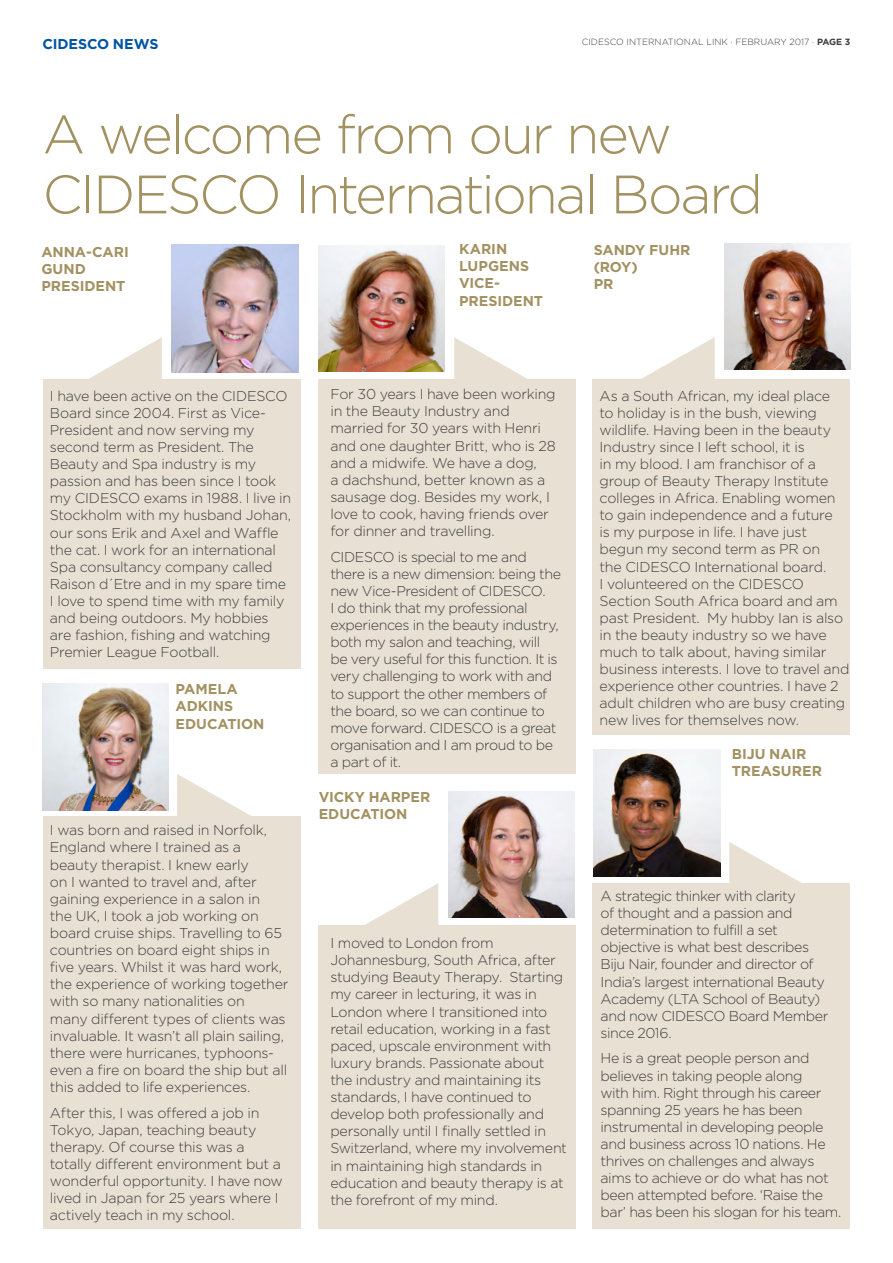
<style>
.page{position:relative;width:893px;height:1263px;background:#fff}
.page>*{position:absolute;margin:0;border:0;box-sizing:border-box;transform-origin:0 0}
.t1{font:300 54px/60px "Gotham";letter-spacing:-.04em;color:#a29161}
.t2{font:300 14.25px/17.1px "Gotham";letter-spacing:-.025em;color:#3e3e3f}
.t3{font:700 14.25px/17.1px "Gotham";letter-spacing:-.005em;color:#a29161}
.t4{font:700 14.25px "Gotham";letter-spacing:-.005em;color:#0155a5}
.t5{font:300 9px "Gotham";color:#3e3e3f}
.s1{font-weight:700}
</style>
<div class="page">
<div style="left:43px;top:380px;width:257px;height:289px;background:#e8e1d3"></div>
<div style="left:43px;top:816px;width:257px;height:413px;background:#e8e1d3"></div>
<div style="left:317px;top:926px;width:258px;height:303px;background:#e8e1d3"></div>
<div style="left:592px;top:883px;width:258px;height:346px;background:#e8e1d3"></div>
<div style="left:317px;top:380px;width:258px;height:394px;background:#e8e1d3"></div>
<div style="left:592px;top:380px;width:258px;height:355px;background:#e8e1d3"></div>
<img style="left:171px;top:245px;width:128px;height:127px">
<img style="left:319px;top:245px;width:126px;height:127px">
<img style="left:724px;top:244px;width:126px;height:126px">
<img style="left:43px;top:684px;width:126px;height:126px">
<img style="left:449px;top:792px;width:125px;height:126px">
<img style="left:594px;top:750px;width:126px;height:126px">
<svg style="left:87px;top:337px;width:75px;height:43px"></svg>
<svg style="left:177px;top:774px;width:74px;height:42px"></svg>
<svg style="left:363px;top:883px;width:75px;height:43px"></svg>
<svg style="left:729px;top:842px;width:72px;height:41px"></svg>
<svg style="left:454px;top:337px;width:75px;height:43px"></svg>
<svg style="left:639px;top:337px;width:76px;height:43px"></svg>
<p class="t4" style="left:43px;top:35px;width:118px">CIDESCO NEWS</p>
<p class="t5" style="left:582px;top:37px;width:270px">CIDESCO INTERNATIONAL LINK · FEBRUARY 2017 · <span class="s1">PAGE 3</span></p>
<h1 class="t1" style="left:43px;top:104px;width:722px">A welcome from our new<br>CIDESCO International Board</h1>
<p class="t3" style="left:41px;top:243px;width:16px">ANNA</p>
<p class="t3" style="left:86px;top:243px;width:22px">-CARI</p>
<p class="t3" style="left:41px;top:260px;width:23px">GUND<br>PRESIDENT</p>
<p class="t3" style="left:459px;top:240px;width:42px">KARIN<br>LUPGENS<br>VICE-<br>PRESIDENT</p>
<p class="t3" style="left:594px;top:241px;width:13px">SANDY</p>
<p class="t3" style="left:649px;top:241px;width:14px">FUHR</p>
<p class="t3" style="left:594px;top:258px;width:45px">(ROY )<br>PR</p>
<p class="t2" style="left:50px;top:387px;width:243px">I have been active on the CIDESCO<br>Board since 2004. First as Vice-<br>President and now serving my second term as President. The<br>Beauty and Spa industry is my passion and has been since I took my CIDESCO exams in 1988. I live in<br>Stockholm with my husband Johan, our sons Erik and Axel and Waffle the cat. I work for an international<br>Spa consultancy company called<br>Raison d´Etre and in my spare time<br>I love to spend time with my family and being outdoors. My hobbies are fashion, fishing and watching<br>Premier League Football.</p>
<p class="t2" style="left:330px;top:385px;width:227px">For 30 years I have been working in the Beauty Industry and married for 30 years with Henri and one daughter Britt, who is 28 and a midwife. We have a dog,<br>a dachshund, better known as a sausage dog. Besides my work, I love to cook, having friends over for dinner and travelling.</p>
<p class="t2" style="left:330px;top:548px;width:232px">CIDESCO is special to me and there is a new dimension: being the new Vice-President of CIDESCO.<br>I do think that my professional experiences in the beauty industry, both my salon and teaching, will be very useful for this function. It is very challenging to work with and to support the other members of the board, so we can continue to move forward. CIDESCO is a great organisation and I am proud to be a part of it.</p>
<p class="t3" style="left:176px;top:680px;width:36px">PAMELA<br>ADKINS<br>EDUCATION</p>
<p class="t2" style="left:50px;top:822px;width:240px">I was born and raised in Norfolk,<br>England where I trained as a beauty therapist. I knew early<br>on I wanted to travel and, after gaining experience in a salon in<br>the UK, I took a job working on board cruise ships. Travelling to 65 countries on board eight ships in five years. Whilst it was hard work, the experience of working together with so many nationalities on<br>many different types of clients was invaluable. It wasn’t all plain sailing, there were hurricanes, typhoons&shy;even a fire on board the ship but all this added to life experiences.</p>
<p class="t2" style="left:50px;top:1104px;width:234px">After this, I was offered a job in<br>Tokyo, Japan, teaching beauty therapy. Of course this was a totally different environment but a wonderful opportunity. I have now lived in Japan for 25 years where I actively teach in my school.</p>
<p class="t3" style="left:319px;top:788px;width:113px">VICKY HARPER<br>EDUCATION</p>
<p class="t2" style="left:330px;top:934px;width:238px">I moved to London from<br>Johannesburg, South Africa, after studying Beauty Therapy. Starting my career in lecturing, it was in<br>London where I transitioned into retail education, working in a fast paced, upscale environment with luxury brands. Passionate about the industry and maintaining its standards, I have continued to develop both professionally and personally until I finally settled in<br>Switzerland, where my involvement in maintaining high standards in education and beauty therapy is at the forefront of my mind.</p>
<p class="t2" style="left:600px;top:387px;width:251px">As a South African, my ideal place<br>to holiday is in the bush, viewing wildlife. Having been in the beauty Industry since I left school, it is<br>in my blood. I am franchisor of a group of Beauty Therapy Institute colleges in Africa. Enabling women to gain independence and a future<br>is my purpose in life. I have just begun my second term as PR on<br>the CIDESCO International board.<br>I volunteered on the CIDESCO Section South Africa board and am past President. My hubby Ian is also in the beauty industry so we have much to talk about, having similar business interests. I love to travel and experience other countries. I have 2 adult children who are busy creating new lives for themselves now.</p>
<p class="t3" style="left:732px;top:745px;width:92px">BIJUNAIR<br>TREASURER</p>
<p class="t2" style="left:601px;top:887px;width:229px">A strategic thinker with clarity<br>of thought and a passion and determination to fulfill a set objective is what best describes<br>Biju Nair, founder and director of<br>India’s largest international Beauty<br>Academy (LTA School of Beauty) and now CIDESCO Board Member since 2016.</p>
<p class="t2" style="left:601px;top:1050px;width:242px">He is a great people person and believes in taking people along<br>with him. Right through his career spanning 25 years he has been instrumental in developing people and business across 10 nations. He thrives on challenges and always aims to achieve or do what has not been attempted before. ‘Raise the bar’ has been his slogan for his team.</p>
</div>
